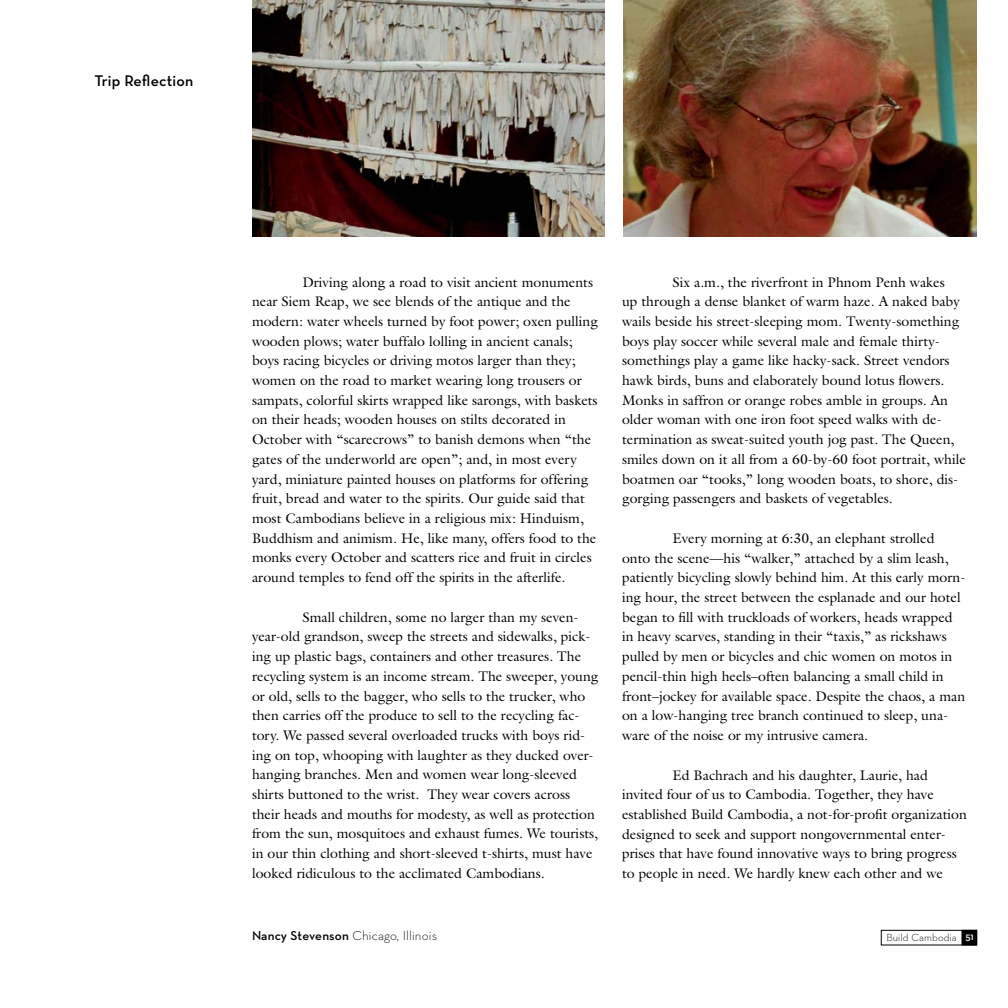
<style>
.page{position:relative;width:1008px;height:1008px;background:#fff}
.page>*{position:absolute;margin:0;border:0;box-sizing:border-box;transform-origin:0 0}
.t1{font:600 15.75px "Neutra Text";letter-spacing:.01em;color:#000}
.t2{font:14px/19.6px "Galliard";color:#000}
.t3{font:300 13.12px "Neutra Text";letter-spacing:.01em;color:#000}
.t4{font:300 10.5px "Neutra Text";letter-spacing:.01em;color:#000}
.s1{font-weight:600}
.s2{font-weight:600;color:#fff}
</style>
<div class="page">
<img style="left:624px;top:0;width:352px;height:236px">
<div style="left:962px;top:930px;width:15px;height:15px;background:#000"></div>
<div style="left:881px;top:930px;width:96px;height:15px;border:1px solid #000"></div>
<img style="left:252px;top:0;width:353px;height:236px">
<p class="t1" style="left:94px;top:71px;width:100px">Trip Reflection</p>
<p class="t2" style="left:252px;top:272px;width:348px;text-indent:50px">Driving along a road to visit ancient monuments near Siem Reap, we see blends of the antique and the modern: water wheels turned by foot power; oxen pulling wooden plows; water buffalo lolling in ancient canals; boys racing bicycles or driving motos larger than they; women on the road to market wearing long trousers or sampats, colorful skirts wrapped like sarongs, with baskets on their heads; wooden houses on stilts decorated in October with “scarecrows” to banish demons when “the gates of the underworld are open”; and, in most every yard, miniature painted houses on platforms for offering fruit, bread and water to the spirits. Our guide said that most Cambodians believe in a religious mix: Hinduism, Buddhism and animism. He, like many, offers food to the monks every October and scatters rice and fruit in circles around temples to fend off the spirits in the afterlife.</p>
<p class="t2" style="left:252px;top:607px;width:348px;text-indent:50px">Small children, some no larger than my seven&shy;year-old grandson, sweep the streets and sidewalks, pick&shy;ing up plastic bags, containers and other treasures. The recycling system is an income stream. The sweeper, young or old, sells to the bagger, who sells to the trucker, who then carries off the produce to sell to the recycling fac&shy;tory. We passed several overloaded trucks with boys rid&shy;ing on top, whooping with laughter as they ducked over&shy;hanging branches. Men and women wear long-sleeved shirts buttoned to the wrist. They wear covers across their heads and mouths for modesty, as well as protection from the sun, mosquitoes and exhaust fumes. We tourists, in our thin clothing and short-sleeved t-shirts, must have looked ridiculous to the acclimated Cambodians.</p>
<p class="t3" style="left:252px;top:928px;width:187px"><span class="s1">Nancy Stevenson</span> Chicago, Illinois</p>
<p class="t2" style="left:622px;top:272px;width:345px;text-indent:50px">Six a.m., the riverfront in Phnom Penh wakes<br>up through a dense blanket of warm haze. A naked baby wails beside his street-sleeping mom. Twenty-something boys play soccer while several male and female thirty&shy;somethings play a game like hacky-sack. Street vendors hawk birds, buns and elaborately bound lotus flowers.<br>Monks in saffron or orange robes amble in groups. An older woman with one iron foot speed walks with de&shy;termination as sweat-suited youth jog past. The Queen, smiles down on it all from a 60-by-60 foot portrait, while boatmen oar “tooks,” long wooden boats, to shore, dis&shy;gorging passengers and baskets of vegetables.</p>
<p class="t2" style="left:622px;top:528px;width:345px;text-indent:50px">Every morning at 6:30, an elephant strolled onto the scene—his “walker,” attached by a slim leash, patiently bicycling slowly behind him. At this early morn&shy;ing hour, the street between the esplanade and our hotel began to fill with truckloads of workers, heads wrapped in heavy scarves, standing in their “taxis,” as rickshaws pulled by men or bicycles and chic women on motos in pencil-thin high heels–often balancing a small child in front–jockey for available space. Despite the chaos, a man on a low-hanging tree branch continued to sleep, una&shy;ware of the noise or my intrusive camera.</p>
<p class="t2" style="left:622px;top:765px;width:346px;text-indent:50px">Ed Bachrach and his daughter, Laurie, had invited four of us to Cambodia. Together, they have established Build Cambodia, a not-for-profit organization designed to seek and support nongovernmental enter&shy;prises that have found innovative ways to bring progress to people in need. We hardly knew each other and we</p>
<p class="t4" style="left:886px;top:931px;width:89px">Build Cambodia <span class="s2">51</span></p>
</div>
